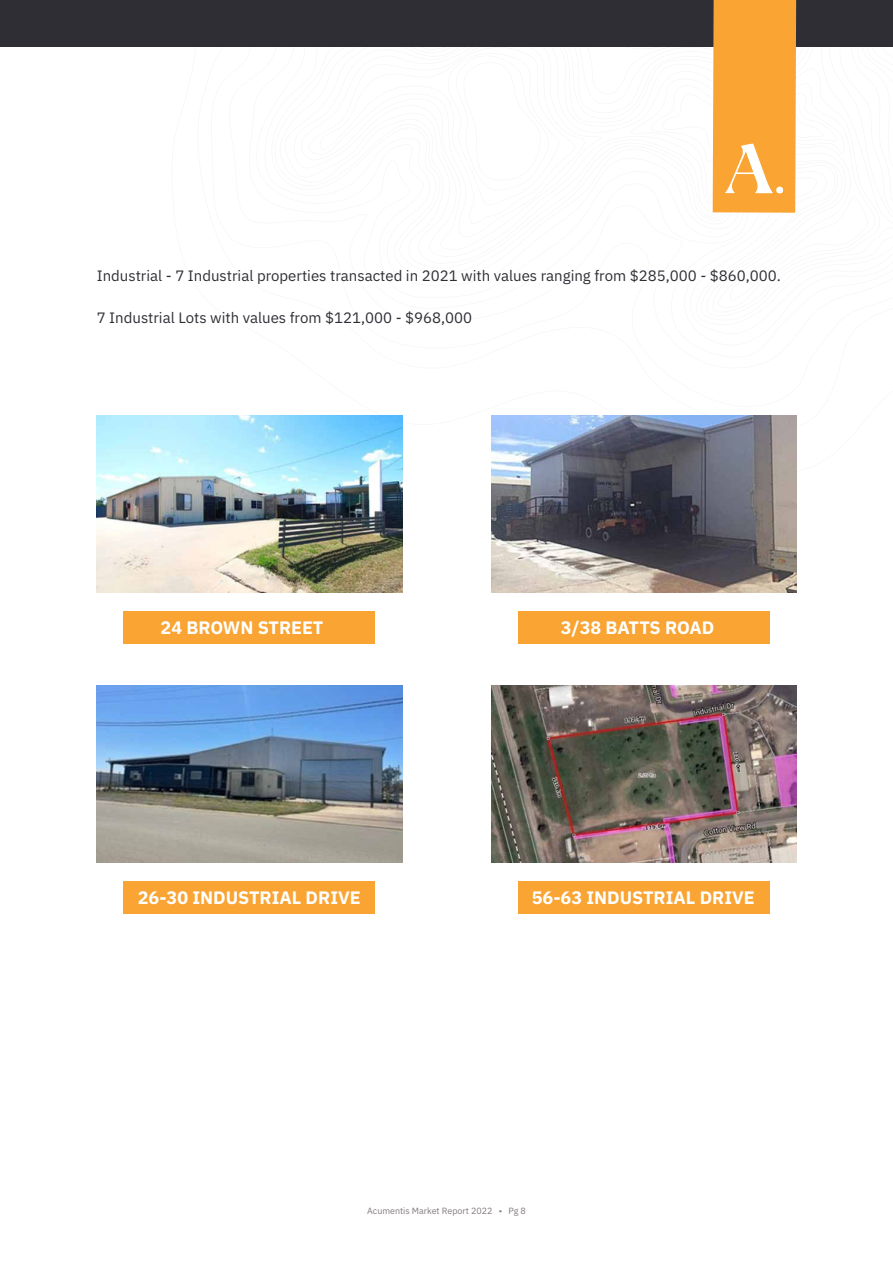
<style>
.page{position:relative;width:893px;height:1263px;background:#fff}
.page>*{position:absolute;margin:0;border:0;box-sizing:border-box;transform-origin:0 0}
.t1{font:700 18px "IBM Plex Sans";color:#fff}
.t2{font:15px "IBM Plex Sans";color:#302e35}
.t3{font:9px "IBM Plex Sans";color:#807a7f}
</style>
<div class="page">
<div style="left:0;top:0;width:893px;height:47px;background:#302e35"></div>
<svg style="left:712px;top:0;width:85px;height:213px;background:#f8a940"></svg>
<div style="left:518px;top:881px;width:251px;height:32px;background:#f9a433"></div>
<div style="left:124px;top:881px;width:251px;height:32px;background:#f9a433"></div>
<div style="left:518px;top:611px;width:251px;height:33px;background:#f9a433"></div>
<div style="left:124px;top:611px;width:251px;height:33px;background:#f9a433"></div>
<img style="left:97px;top:416px;width:305px;height:176px">
<img style="left:97px;top:686px;width:305px;height:176px">
<img style="left:491px;top:416px;width:305px;height:176px">
<img style="left:491px;top:686px;width:305px;height:176px">
<p class="t2" style="left:97px;top:264px;width:686px">Industrial - 7 Industrial properties transacted in 2021 with values ranging from $285,000 - $860,000.</p>
<p class="t2" style="left:97px;top:306px;width:377px">7 Industrial Lots with values from $121,000 - $968,000</p>
<p class="t1" style="left:161px;top:613px;width:164px">24 BROWN STREET</p>
<p class="t1" style="left:561px;top:613px;width:155px">3/38 BATTS ROAD</p>
<p class="t1" style="left:138px;top:883px;width:224px">26-30 INDUSTRIAL DRIVE</p>
<p class="t1" style="left:532px;top:883px;width:224px">56-63 INDUSTRIAL DRIVE</p>
<p class="t3" style="left:367px;top:1204px;width:160px">Acumentis Market Report 2022 • Pg 8</p>
</div>
